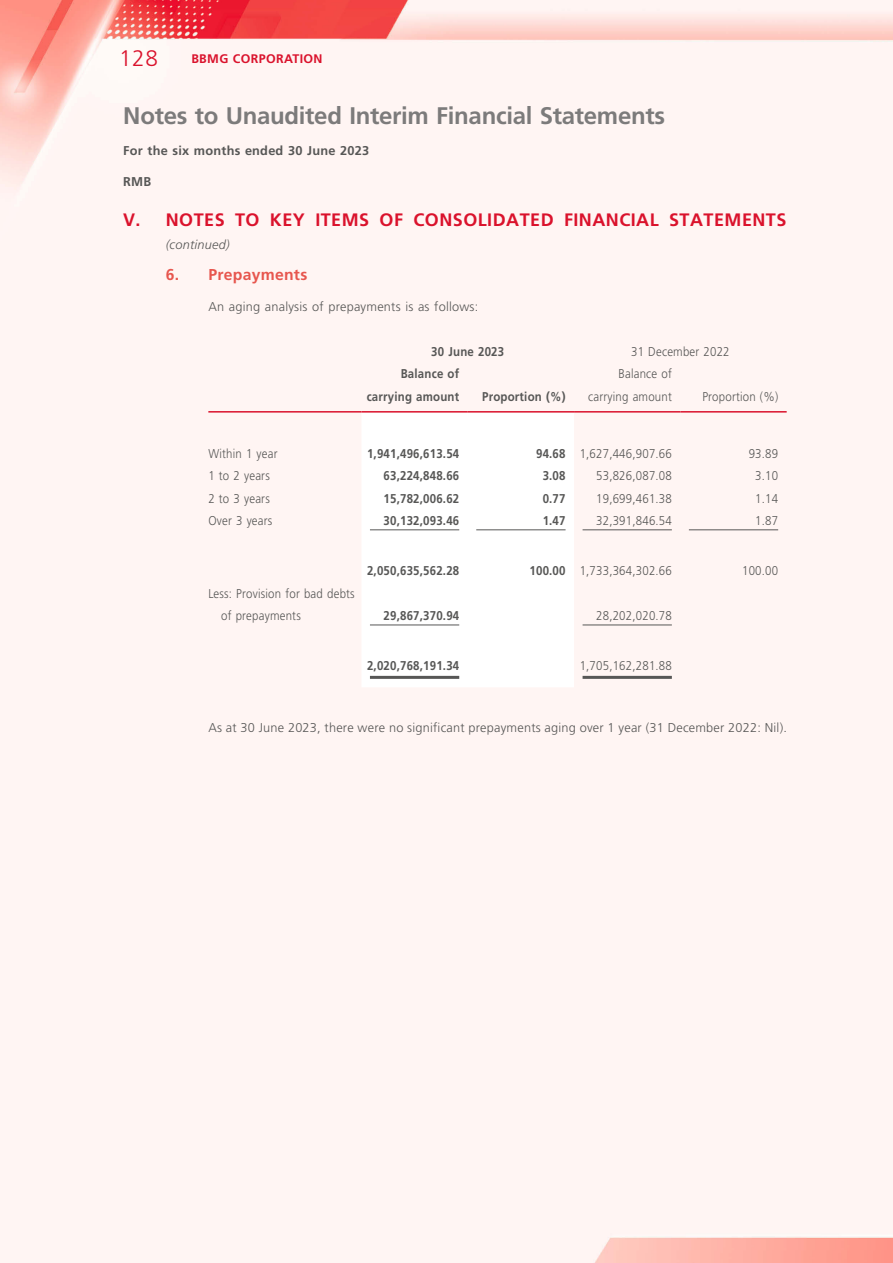
<style>
.page{position:relative;width:893px;height:1263px;background:#fff5f3}
.page>*{position:absolute;margin:0;border:0;box-sizing:border-box;transform-origin:0 0}
.t1{font:700 24px "Frutiger LT Std";letter-spacing:-.015em;color:#7c7b7b}
.t2{font:300 22.5px "Frutiger LT Std";color:#da122c}
.t3{font:700 18px "Frutiger LT Std";letter-spacing:.025em;color:#da122c}
.t4{font:700 15.75px "Frutiger LT Std";letter-spacing:.015em;color:#e7564e}
.t5{font:300 12.75px/22.5px "Frutiger LT Std";letter-spacing:.015em;color:#575756;text-align:right;scale:.9 1}
.t6{font:700 12.75px/22.5px "Frutiger LT Std";letter-spacing:.015em;color:#575756;text-align:right;scale:.9 1}
.t7{font:300 12.75px "Frutiger LT Std";letter-spacing:.015em;color:#575756}
.t8{font:700 12.75px "Frutiger LT Std";letter-spacing:.015em;color:#575756}
.t9{font:italic 300 12.75px "Frutiger LT Std";letter-spacing:.015em;color:#575756}
.t10{font:700 12.45px "Frutiger LT Std";letter-spacing:.03em;color:#da122c}
.s1{font-weight:700}
</style>
<div class="page">
<svg style="left:361px;top:413px;width:213px;height:274px"></svg>
<hr style="left:208px;top:411px;width:153px;height:2px;background:#da122c">
<hr style="left:361px;top:411px;width:107px;height:2px;background:#da122c">
<hr style="left:468px;top:411px;width:106px;height:2px;background:#da122c">
<hr style="left:574px;top:411px;width:106px;height:2px;background:#da122c">
<hr style="left:680px;top:411px;width:107px;height:2px;background:#da122c">
<hr style="left:370px;top:529px;width:89px;height:1px;background:#575756">
<hr style="left:476px;top:529px;width:90px;height:1px;background:#575756">
<hr style="left:583px;top:529px;width:89px;height:1px;background:#575756">
<hr style="left:689px;top:529px;width:89px;height:1px;background:#575756">
<hr style="left:370px;top:625px;width:89px;height:1px;background:#575756">
<hr style="left:583px;top:625px;width:89px;height:1px;background:#575756">
<hr style="left:370px;top:676px;width:89px;height:3px;background:#575756">
<hr style="left:583px;top:676px;width:89px;height:3px;background:#575756">
<h2 class="t2" style="left:119px;top:45px;width:40px">128</h2>
<p class="t10" style="left:191px;top:52px;width:133px">BBMG CORPORATION</p>
<h1 class="t1" style="left:123px;top:102px;width:543px">Notes to Unaudited Interim Financial Statements</h1>
<p class="t8" style="left:123px;top:143px;width:247px">For the six months ended 30 June 2023</p>
<p class="t8" style="left:123px;top:174px;width:30px">RMB</p>
<h3 class="t3" style="left:123px;top:209px;width:665px">V. NOTES TO KEY ITEMS OF CONSOLIDATED FINANCIAL STATEMENTS</h3>
<p class="t9" style="left:166px;top:237px;width:65px">(continued)</p>
<p class="t4" style="left:166px;top:265px;width:143px">6. Prepayments</p>
<p class="t7" style="left:208px;top:299px;width:271px">An aging analysis of prepayments is as follows:</p>
<p class="t6" style="left:431px;top:340px;width:83px">30 June 2023</p>
<p class="t5" style="left:631px;top:340px;width:111px">31 December 2022</p>
<p class="t6" style="left:367px;top:362px;width:104px">Balance of carrying amount</p>
<p class="t5" style="left:588px;top:363px;width:94px">Balance of carrying amount</p>
<p class="t6" style="left:482px;top:385px;width:94px">Proportion (%)</p>
<p class="t5" style="left:702px;top:385px;width:86px">Proportion (%)</p>
<p class="t5" style="left:208px;top:442px;width:78px">Within 1 year</p>
<p class="t6" style="left:367px;top:442px;width:104px">1,941,496,613.54</p>
<p class="t5" style="left:536px;top:442px;width:152px"><span class="s1">94.68</span> 1,627,446,907.66</p>
<p class="t5" style="left:749px;top:442px;width:34px">93.89</p>
<p class="t5" style="left:208px;top:465px;width:70px">1 to 2 years</p>
<p class="t6" style="left:384px;top:464px;width:86px">63,224,848.66</p>
<p class="t6" style="left:543px;top:464px;width:27px">3.08</p>
<p class="t5" style="left:596px;top:465px;width:86px">53,826,087.08</p>
<p class="t5" style="left:755px;top:465px;width:27px">3.10</p>
<p class="t5" style="left:208px;top:487px;width:70px">2 to 3 years</p>
<p class="t6" style="left:384px;top:487px;width:86px">15,782,006.62</p>
<p class="t6" style="left:543px;top:487px;width:27px">0.77</p>
<p class="t5" style="left:596px;top:487px;width:86px">19,699,461.38</p>
<p class="t5" style="left:755px;top:487px;width:27px">1.14</p>
<p class="t5" style="left:208px;top:510px;width:73px">Over 3 years</p>
<p class="t6" style="left:384px;top:509px;width:86px">30,132,093.46</p>
<p class="t6" style="left:543px;top:509px;width:27px">1.47</p>
<p class="t5" style="left:596px;top:510px;width:86px">32,391,846.54</p>
<p class="t5" style="left:755px;top:510px;width:27px">1.87</p>
<p class="t6" style="left:367px;top:560px;width:104px">2,050,635,562.28</p>
<p class="t5" style="left:529px;top:560px;width:160px"><span class="s1">100.00</span> 1,733,364,302.66</p>
<p class="t5" style="left:742px;top:560px;width:42px">100.00</p>
<p class="t5" style="left:221px;top:582px;width:150px;text-align:left;text-indent:-13px">Less: Provision for bad debts of prepayments</p>
<p class="t6" style="left:384px;top:605px;width:86px">29,867,370.94</p>
<p class="t5" style="left:596px;top:605px;width:86px">28,202,020.78</p>
<p class="t6" style="left:367px;top:655px;width:104px">2,020,768,191.34</p>
<p class="t5" style="left:580px;top:655px;width:104px">1,705,162,281.88</p>
<p class="t7" style="left:208px;top:721px;width:580px">As at 30 June 2023, there were no significant prepayments aging over 1 year (31 December 2022: Nil).</p>
</div>
